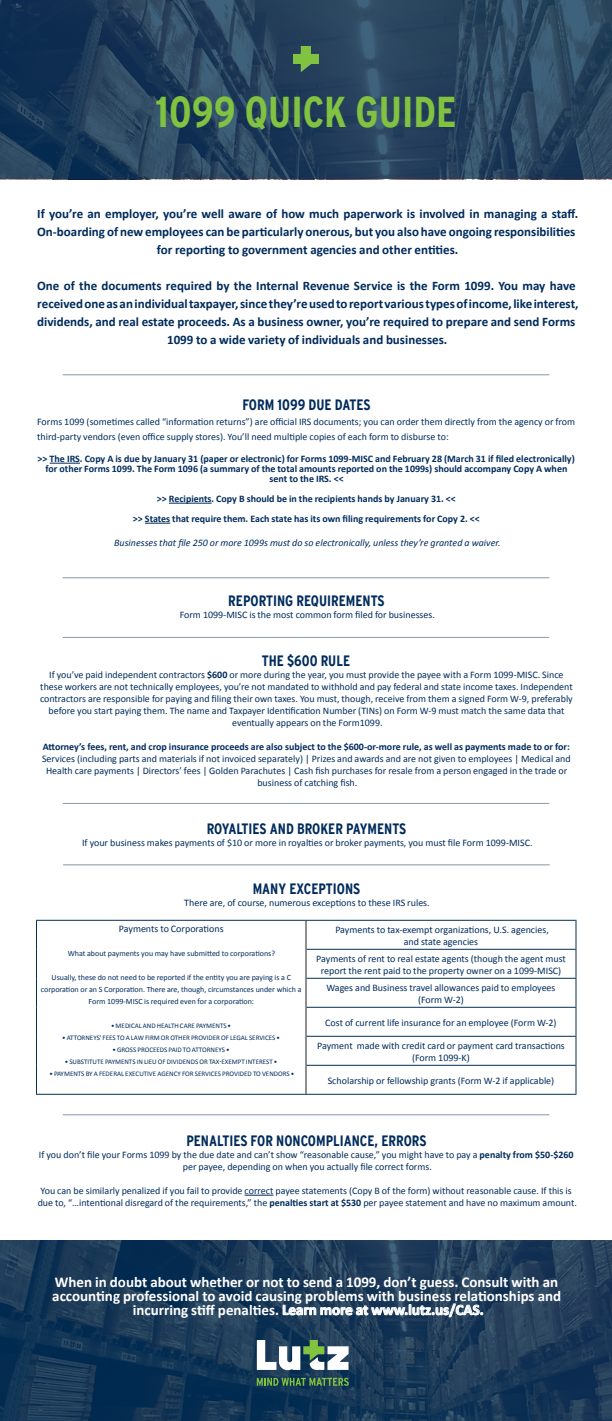
<style>
.page{position:relative;width:612px;height:1421px;background:#fff}
.page>*{position:absolute;margin:0;border:0;box-sizing:border-box;transform-origin:0 0}
.t1{font:700 condensed 43px "Interstate";color:#81c340}
.t2{font:700 15px/14px "Calibri";color:#fff;text-align:center}
.t3{font:700 condensed 15px "Interstate";color:#002b5c}
.t4{font:700 13px/18px "Calibri";color:#002b5c;text-align:center}
.t5{font:10px/12px "Calibri";color:#002b5c;text-align:center}
.t6{font:700 10px/10px "Calibri";color:#002b5c;text-align:center}
.t7{font:italic 10px "Calibri";color:#002b5c}
.t8{font:8px/12px "Calibri";color:#002b5c;text-align:center}
.t9{font:7px "Calibri";color:#002b5c}
.s1{font-weight:700}
</style>
<div class="page">
<hr style="left:50px;top:463px;width:30px;height:1px;background:#002b5c">
<hr style="left:169px;top:503px;width:43px;height:1px;background:#002b5c">
<svg style="left:145px;top:523px;width:25px;height:1px"></svg>
<svg style="left:245px;top:1195px;width:28px;height:1px"></svg>
<svg style="left:0;top:1240px;width:612px;height:181px;background:#193958"></svg>
<svg style="left:0;top:0;width:612px;height:180px;background:#26425e"></svg>
<svg style="left:283px;top:1303px;width:200px;height:17px;background:#5b7086"></svg>
<svg style="left:257px;top:1340px;width:92px;height:30px"></svg>
<svg style="left:257px;top:1378px;width:92px;height:8px"></svg>
<img style="left:293px;top:46px;width:26px;height:26px">
<hr style="left:63px;top:374px;width:486px;height:1px;background:#003056">
<svg style="left:306px;top:921px;width:1px;height:173px"></svg>
<hr style="left:36px;top:920px;width:270px;height:1px;background:#003056">
<svg style="left:36px;top:921px;width:1px;height:173px"></svg>
<hr style="left:36px;top:1094px;width:270px;height:1px;background:#003056">
<hr style="left:306px;top:920px;width:270px;height:1px;background:#003056">
<hr style="left:306px;top:949px;width:270px;height:1px;background:#003056">
<hr style="left:306px;top:978px;width:270px;height:1px;background:#003056">
<hr style="left:306px;top:1007px;width:270px;height:1px;background:#003056">
<hr style="left:306px;top:1036px;width:270px;height:1px;background:#003056">
<hr style="left:306px;top:1065px;width:270px;height:1px;background:#003056">
<svg style="left:576px;top:921px;width:1px;height:173px"></svg>
<hr style="left:306px;top:1094px;width:270px;height:1px;background:#003056">
<hr style="left:63px;top:577px;width:486px;height:1px;background:#003056">
<hr style="left:63px;top:637px;width:486px;height:1px;background:#003056">
<hr style="left:63px;top:803px;width:486px;height:1px;background:#003056">
<hr style="left:63px;top:1114px;width:486px;height:1px;background:#003056">
<hr style="left:63px;top:864px;width:487px;height:1px;background:#003056">
<h1 class="t1" style="left:156px;top:88px;width:303px">1099 QUICK GUIDE</h1>
<p class="t4" style="left:37px;top:205px;width:542px">If you’re an employer, you’re well aware of how much paperwork is involved in managing a staff.<br>On-boarding of new employees can be particularly onerous, but you also have ongoing responsibilities for reporting to government agencies and other entities.</p>
<p class="t4" style="left:37px;top:277px;width:543px">One of the documents required by the Internal Revenue Service is the Form 1099. You may have received one as an individual taxpayer, since they’re used to report various types of income, like interest, dividends, and real estate proceeds. As a business owner, you’re required to prepare and send Forms 1099 to a wide variety of individuals and businesses.</p>
<h2 class="t3" style="left:242px;top:396px;width:130px">FORM 1099 DUE DATES</h2>
<p class="t5" style="left:37px;top:414px;width:540px;line-height:15px;text-align:left">Forms 1099 (sometimes called “information returns”) are official IRS documents; you can order them directly from the agency or from third-party vendors (even office supply stores). You’ll need multiple copies of each form to disburse to:</p>
<p class="t6" style="left:38px;top:454px;width:539px">&gt;&gt; The IRS. Copy A is due by January 31 (paper or electronic) for Forms 1099-MISC and February 28 (March 31 if filed electronically) for other Forms 1099. The Form 1096 (a summary of the total amounts reported on the 1099s) should accompany Copy A when sent to the IRS. &lt;&lt;</p>
<p class="t6" style="left:133px;top:489px;width:348px;line-height:20px">&gt;&gt; Recipients. Copy B should be in the recipients hands by January 31. &lt;&lt;<br>&gt;&gt; States that require them. Each state has its own filing requirements for Copy 2. &lt;&lt;</p>
<p class="t7" style="left:114px;top:536px;width:388px">Businesses that file 250 or more 1099s must do so electronically, unless they’re granted a waiver.</p>
<h2 class="t3" style="left:228px;top:592px;width:158px">REPORTING REQUIREMENTS</h2>
<p class="t5" style="left:180px;top:609px;width:257px">Form 1099-MISC is the most common form filed for businesses.</p>
<h2 class="t3" style="left:262px;top:652px;width:90px">THE $600 RULE</h2>
<p class="t5" style="left:40px;top:669px;width:534px">If you’ve paid independent contractors <span class="s1">$600</span> or more during the year, you must provide the payee with a Form 1099-MISC. Since these workers are not technically employees, you’re not mandated to withhold and pay federal and state income taxes. Independent contractors are responsible for paying and filing their own taxes. You must, though, receive from them a signed Form W-9, preferably before you start paying them. The name and Taxpayer Identification Number (TINs) on Form W-9 must match the same data that eventually appears on the Form1099.</p>
<p class="t6" style="left:43px;top:742px;width:529px">Attorney’s fees, rent, and crop insurance proceeds are also subject to the $600-or-more rule, as well as payments made to or for:</p>
<p class="t5" style="left:42px;top:753px;width:530px">Services (including parts and materials if not invoiced separately) | Prizes and awards and are not given to employees | Medical and<br>Health care payments | Directors’ fees | Golden Parachutes | Cash fish purchases for resale from a person engaged in the trade or business of catching fish.</p>
<h2 class="t3" style="left:207px;top:820px;width:201px">ROYALTIES AND BROKER PAYMENTS</h2>
<p class="t5" style="left:82px;top:837px;width:452px">If your business makes payments of $10 or more in royalties or broker payments, you must file Form 1099-MISC.</p>
<h2 class="t3" style="left:253px;top:880px;width:109px">MANY EXCEPTIONS</h2>
<p class="t5" style="left:184px;top:897px;width:247px">There are, of course, numerous exceptions to these IRS rules.</p>
<p class="t5" style="left:119px;top:923px;width:106px">Payments to Corporations</p>
<p class="t8" style="left:68px;top:947px;width:209px">What about payments you may have submitted to corporations?</p>
<p class="t8" style="left:41px;top:971px;width:262px">Usually, these do not need to be reported if the entity you are paying is a C corporation or an S Corporation. There are, though, circumstances under which a<br>Form 1099-MISC is required even for a corporation:</p>
<p class="t9" style="left:111px;top:1021px;width:121px">• MEDICAL AND HEALTH CARE PAYMENTS •</p>
<p class="t9" style="left:62px;top:1033px;width:219px">• ATTORNEYS’ FEES TO A LAW FIRM OR OTHER PROVIDER OF LEGAL SERVICES •</p>
<p class="t9" style="left:113px;top:1045px;width:118px">• GROSS PROCEEDS PAID TO ATTORNEYS •</p>
<p class="t9" style="left:65px;top:1057px;width:214px">• SUBSTITUTE PAYMENTS IN LIEU OF DIVIDENDS OR TAX-EXEMPT INTEREST •</p>
<p class="t9" style="left:50px;top:1069px;width:246px">• PAYMENTS BY A FEDERAL EXECUTIVE AGENCY FOR SERVICES PROVIDED TO VENDORS •</p>
<p class="t5" style="left:335px;top:923px;width:215px">Payments to tax-exempt organizations, U.S. agencies, and state agencies</p>
<p class="t5" style="left:316px;top:952px;width:251px">Payments of rent to real estate agents (though the agent must report the rent paid to the property owner on a 1099-MISC)</p>
<p class="t5" style="left:326px;top:981px;width:231px">Wages and Business travel allowances paid to employees (Form W-2)</p>
<p class="t5" style="left:325px;top:1016px;width:233px">Cost of current life insurance for an employee (Form W-2)</p>
<p class="t5" style="left:317px;top:1039px;width:249px">Payment made with credit card or payment card transactions (Form 1099-K)</p>
<p class="t5" style="left:328px;top:1074px;width:228px">Scholarship or fellowship grants (Form W-2 if applicable)</p>
<h2 class="t3" style="left:186px;top:1132px;width:242px">PENALTIES FOR NONCOMPLIANCE, ERRORS</h2>
<p class="t5" style="left:39px;top:1149px;width:536px">If you don’t file your Forms 1099 by the due date and can’t show “reasonable cause,” you might have to pay a <span class="s1">penalty from $50-$260 </span>per payee, depending on when you actually file correct forms.</p>
<p class="t5" style="left:38px;top:1185px;width:541px;text-align:left">You can be similarly penalized if you fail to provide correct payee statements (Copy B of the form) without reasonable cause. If this is due to, “…intentional disregard of the requirements,” the <span class="s1">penalties start at $530</span> per payee statement and have no maximum amount.</p>
<h2 class="t2" style="left:52px;top:1275px;width:510px">When in doubt about whether or not to send a 1099, don’t guess. Consult with an accounting professional to avoid causing problems with business relationships and incurring stiff penalties. Learn more at www.lutz.us/CAS.</h2>
</div>
